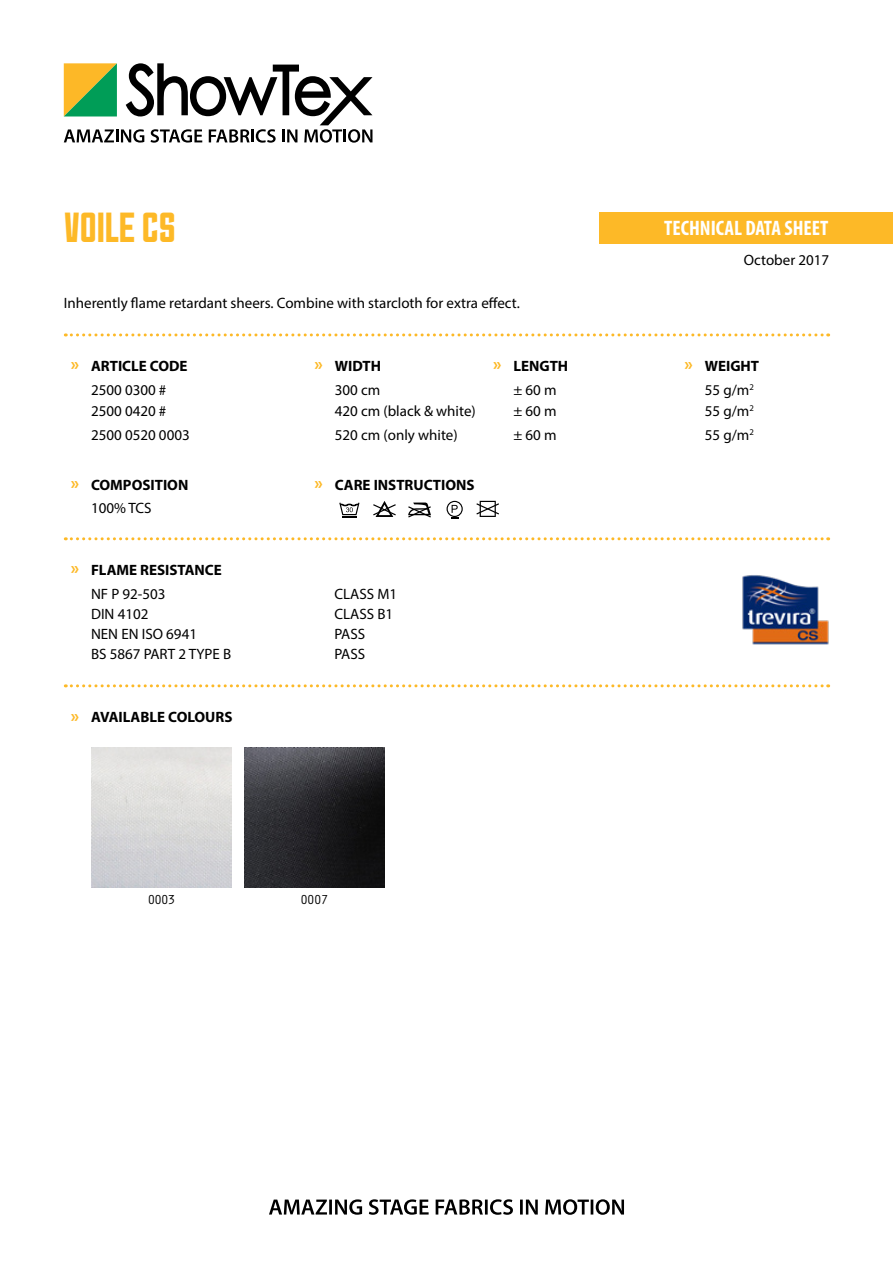
<style>
.page{position:relative;width:893px;height:1263px;background:#fff}
.page>*{position:absolute;margin:0;border:0;box-sizing:border-box;transform-origin:0 0}
.t1{font:42px "Sullivan Fill";letter-spacing:.01em;color:#fdb927}
.t2{font:700 condensed 21px "Myriad Pro";color:#fff}
.t3{font:15px "Myriad Pro";color:#000}
.t4{font:700 15px/23.7px "Myriad Pro";color:#000}
.t5{font:13.5px "Orator Std";letter-spacing:-.1em;color:#000}
.s1{font-size:18px;color:#fdb927}
.s2{font-weight:400}
</style>
<div class="page">
<svg style="left:269px;top:1199px;width:355px;height:16px"></svg>
<svg style="left:64px;top:63px;width:308px;height:80px"></svg>
<svg style="left:65px;top:333px;width:764px;height:3px"></svg>
<svg style="left:65px;top:537px;width:764px;height:3px"></svg>
<svg style="left:65px;top:684px;width:764px;height:3px"></svg>
<div style="left:600px;top:212px;width:293px;height:31px;background:#fdb927"></div>
<img style="left:245px;top:747px;width:139px;height:140px">
<img style="left:92px;top:747px;width:139px;height:140px">
<svg style="left:339px;top:503px;width:20px;height:15px"></svg>
<svg style="left:373px;top:501px;width:23px;height:16px"></svg>
<svg style="left:408px;top:502px;width:23px;height:16px"></svg>
<svg style="left:447px;top:501px;width:16px;height:18px"></svg>
<svg style="left:476px;top:501px;width:23px;height:16px"></svg>
<img style="left:742px;top:575px;width:87px;height:70px">
<h1 class="t1" style="left:64px;top:208px;width:113px">VOILE CS</h1>
<p class="t3" style="left:64px;top:293px;width:458px">Inherently flame retardant sheers. Combine with starcloth for extra effect.</p>
<h2 class="t2" style="left:664px;top:215px;width:166px">TECHNICAL DATA SHEET</h2>
<p class="t3" style="left:744px;top:251px;width:87px">October 2017</p>
<p class="t4" style="left:71px;top:353px;width:118px"><span class="s1">»</span> ARTICLE CODE</p>
<p class="t4" style="left:314px;top:353px;width:68px"><span class="s1">»</span> WIDTH</p>
<p class="t4" style="left:493px;top:353px;width:77px"><span class="s1">»</span> LENGTH</p>
<p class="t4" style="left:684px;top:353px;width:76px"><span class="s1">»</span> WEIGHT</p>
<p class="t3" style="left:91px;top:380px;width:77px">2500 0300 #</p>
<p class="t3" style="left:335px;top:380px;width:47px">300 cm</p>
<p class="t3" style="left:513px;top:380px;width:45px">± 60 m</p>
<p class="t3" style="left:705px;top:380px;width:51px">55 g/m<sup>2</sup></p>
<p class="t3" style="left:91px;top:402px;width:77px">2500 0420 #</p>
<p class="t3" style="left:335px;top:402px;width:142px">420 cm (black &amp; white)</p>
<p class="t3" style="left:513px;top:402px;width:45px">± 60 m</p>
<p class="t3" style="left:705px;top:402px;width:51px">55 g/m<sup>2</sup></p>
<p class="t3" style="left:91px;top:426px;width:100px">2500 0520 0003</p>
<p class="t3" style="left:335px;top:426px;width:124px">520 cm (only white)</p>
<p class="t3" style="left:513px;top:426px;width:45px">± 60 m</p>
<p class="t3" style="left:705px;top:426px;width:51px">55 g/m<sup>2</sup></p>
<p class="t4" style="left:71px;top:472px;width:119px"><span class="s1">»</span> COMPOSITION</p>
<p class="t4" style="left:314px;top:472px;width:162px"><span class="s1">»</span> CARE INSTRUCTIONS</p>
<p class="t3" style="left:91px;top:499px;width:62px">100% TCS</p>
<p class="t4" style="left:91px;top:558px;width:132px;text-indent:-20px"><span class="s1">»</span> FLAME RESISTANCE<br><span class="s2">NF P 92-503</span></p>
<p class="t3" style="left:334px;top:585px;width:64px">CLASS M1</p>
<p class="t3" style="left:91px;top:604px;width:59px">DIN 4102</p>
<p class="t3" style="left:334px;top:604px;width:60px">CLASS B1</p>
<p class="t3" style="left:91px;top:624px;width:108px">NEN EN ISO 6941</p>
<p class="t3" style="left:334px;top:624px;width:32px">PASS</p>
<p class="t3" style="left:91px;top:645px;width:142px">BS 5867 PART 2 TYPE B</p>
<p class="t3" style="left:334px;top:645px;width:32px">PASS</p>
<p class="t4" style="left:71px;top:705px;width:163px"><span class="s1">»</span> AVAILABLE COLOURS</p>
<p class="t5" style="left:147px;top:889px;width:30px">0003</p>
<p class="t5" style="left:300px;top:889px;width:30px">0007</p>
</div>
